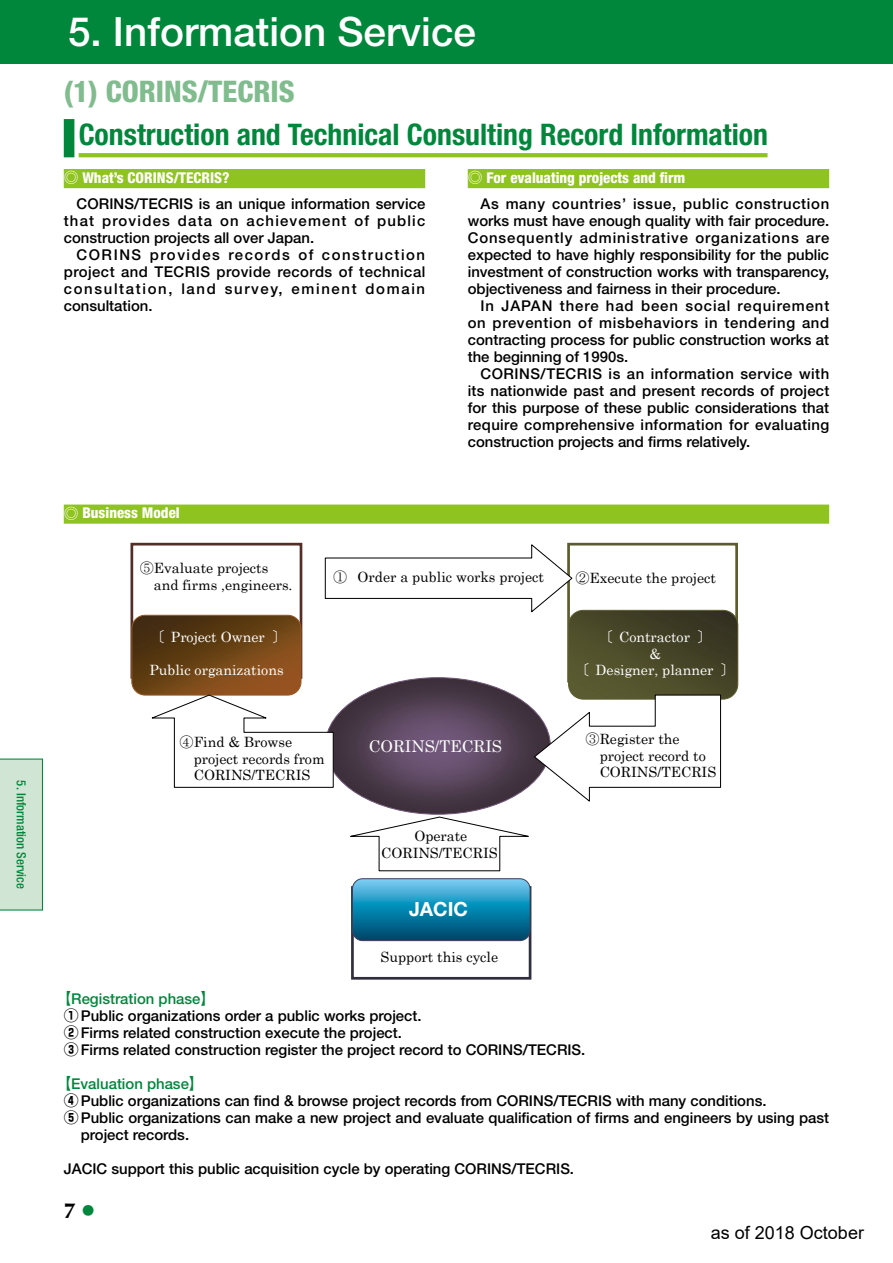
<style>
.page{position:relative;width:893px;height:1263px;background:#fff}
.page>*{position:absolute;margin:0;border:0;box-sizing:border-box;transform-origin:0 0}
.t1{font:500 40.35px "Helvetica Neue";color:#fff}
.t2{font:700 condensed 29.7px "Helvetica Neue";color:#00873c}
.t3{font:800 condensed 29.7px "Helvetica Neue";color:#80bc8e}
.t4{font:900 21.3px "Optima";color:#000}
.t5{font:700 19.65px "Helvetica Neue";color:#fff}
.t6{font:18px "Arial";color:#000}
.t7{font:16.2px "Century";color:#fff}
.t8{font:500 14.85px/17px "Helvetica Neue";color:#000;text-align:justify}
.t9{font:500 14.85px/17px "Helvetica Neue";letter-spacing:.08em;color:#000}
.t10{font:500 14.85px/26.1px "Helvetica Neue";letter-spacing:.045em;color:#000}
.t11{font:500 14.85px "Helvetica Neue";color:#00873c}
.t12{font:800 condensed 14.85px "Helvetica Neue";color:#fff}
.t13{font:14.1px/16.5px "Century";color:#000}
.t14{font:14.1px/16.5px "Century";color:#fff;text-align:center}
.t15{font:500 condensed 12.75px "Helvetica Neue";color:#00873c}
.s1{font-family:"Shin Go Pro";font-weight:700;color:#fff}
.s2{font-weight:800;font-stretch:condensed;color:#fff}
.s3{font-family:"Shin Go Pro";font-weight:700;font-stretch:normal}
.s4{font-family:"MS Mincho"}
.s5{font-family:"Koz Go Pr 6 N"}
.s6{font-family:"Shin Go Pro";font-weight:700;color:#00873c}
.s7{color:#00873c}
.s8{font-family:"Shin Go Pro";font-weight:700}
.s9{font-size:29.7px;color:#00873c}
</style>
<div class="page">
<div style="left:0;top:0;width:893px;height:64px;background:#00873c"></div>
<div style="left:64px;top:119px;width:10px;height:38px;background:#00873c"></div>
<svg style="left:79px;top:153px;width:688px;height:4px;background:#91c423"></svg>
<div style="left:64px;top:504px;width:765px;height:20px;background:#8fc31f"></div>
<div style="left:64px;top:169px;width:361px;height:19px;background:#8fc31f"></div>
<div style="left:351px;top:886px;width:180px;height:94px;border:3px solid #2f2e3e"></div>
<img style="left:334px;top:678px;width:199px;height:136px">
<div style="left:567px;top:543px;width:171px;height:139px;border:3px solid #5b5c30"></div>
<svg style="left:352px;top:880px;width:178px;height:61px;background:#1d88b0"></svg>
<div style="left:352px;top:878px;width:179px;height:63px;border:1px solid #3b405c;border-radius:10px"></div>
<svg style="left:324px;top:543px;width:249px;height:71px"></svg>
<svg style="left:350px;top:816px;width:179px;height:56px"></svg>
<img style="left:569px;top:610px;width:169px;height:88px">
<div style="left:568px;top:610px;width:170px;height:90px;border:1px solid #5b5c30;border-radius:15px"></div>
<div style="left:130px;top:543px;width:172px;height:136px;border:3px solid #552d27"></div>
<img style="left:132px;top:615px;width:169px;height:80px">
<div style="left:131px;top:615px;width:170px;height:80px;border:1px solid #975520;border-radius:13px"></div>
<svg style="left:147px;top:694px;width:187px;height:94px"></svg>
<svg style="left:533px;top:694px;width:189px;height:108px"></svg>
<div style="left:468px;top:169px;width:361px;height:19px;background:#8fc31f"></div>
<div style="left:0;top:758px;width:43px;height:152px;background:#d0e5d3"></div>
<p class="t15" style="left:29px;top:780px;width:110px;rotate:90deg">5. Information Service</p>
<h1 class="t1" style="left:68px;top:8px;width:409px">5. Information Service</h1>
<h2 class="t3" style="left:64px;top:73px;width:232px">(1) CORINS/TECRIS</h2>
<h2 class="t2" style="left:79px;top:116px;width:691px">Construction and Technical Consulting Record Information</h2>
<p class="t8" style="left:77px;top:164px;width:350px;line-height:26.1px;text-indent:-13px"><span class="s1">◎</span> <span class="s2">What’s CORINS/TECRIS?<br></span>CORINS/TECRIS is an unique information service</p>
<p class="t9" style="left:64px;top:212px;width:363px">that provides data on achievement of public construction projects all over Japan.</p>
<p class="t8" style="left:64px;top:246px;width:363px;text-indent:13px">CORINS provides records of construction project and TECRIS provide records of technical consultation, land survey, eminent domain consultation.</p>
<p class="t12" style="left:64px;top:504px;width:117px"><span class="s3">◎</span> Business Model</p>
<p class="t10" style="left:480px;top:164px;width:350px;text-indent:-13px"><span class="s1">◎</span> <span class="s2">For evaluating projects and firm<br></span>As many countries’ issue, public construction</p>
<p class="t8" style="left:468px;top:212px;width:363px">works must have enough quality with fair procedure.<br>Consequently administrative organizations are expected to have highly responsibility for the public investment of construction works with transparency, objectiveness and fairness in their procedure.</p>
<p class="t8" style="left:468px;top:297px;width:363px;text-indent:13px">In JAPAN there had been social requirement on prevention of misbehaviors in tendering and contracting process for public construction works at the beginning of 1990s.</p>
<p class="t8" style="left:468px;top:365px;width:363px;text-indent:13px">CORINS/TECRIS is an information service with its nationwide past and present records of project for this purpose of these public considerations that require comprehensive information for evaluating construction projects and firms relatively.</p>
<p class="t13" style="left:154px;top:559px;width:140px;text-indent:-14px"><span class="s4">⑤</span>Evaluate projects and firms ,engineers.</p>
<p class="t14" style="left:150px;top:627px;width:138px"><span class="s5">〔</span> Project Owner <span class="s5">〕</span></p>
<p class="t14" style="left:149px;top:661px;width:136px">Public organizations</p>
<p class="t13" style="left:333px;top:568px;width:212px"><span class="s4">①</span> Order a public works project</p>
<p class="t13" style="left:194px;top:733px;width:132px;text-indent:-14px"><span class="s4">④</span>Find &amp; Browse project records from<br>CORINS/TECRIS</p>
<p class="t7" style="left:369px;top:733px;width:135px">CORINS/TECRIS</p>
<p class="t13" style="left:381px;top:827px;width:118px;text-align:center">Operate<br>CORINS/TECRIS</p>
<h3 class="t5" style="left:409px;top:897px;width:61px">JACIC</h3>
<p class="t13" style="left:380px;top:948px;width:119px">Support this cycle</p>
<p class="t13" style="left:575px;top:569px;width:142px"><span class="s4">②</span>Execute the project</p>
<p class="t14" style="left:575px;top:627px;width:162px"><span class="s5">〔</span> Contractor <span class="s5">〕<br></span>&amp;<br><span class="s5">〔</span> Designer, planner <span class="s5">〕</span></p>
<p class="t13" style="left:600px;top:730px;width:118px;text-indent:-14px"><span class="s4">③</span>Register the project record to<br>CORINS/TECRIS</p>
<p class="t8" style="left:64px;top:990px;width:523px;text-align:left;text-indent:-7px"><span class="s6">【</span><span class="s7">Registration phase</span><span class="s6">】<br></span><span class="s8">①</span>Public organizations order a public works project.<br><span class="s8">②</span>Firms related construction execute the project.<br><span class="s8">③</span>Firms related construction register the project record to CORINS/TECRIS.</p>
<p class="t11" style="left:56px;top:1074px;width:149px"><span class="s8">【</span>Evaluation phase<span class="s8">】</span></p>
<p class="t8" style="left:64px;top:1092px;width:704px"><span class="s8">④</span>Public organizations can find &amp; browse project records from CORINS/TECRIS with many conditions.</p>
<p class="t8" style="left:64px;top:1109px;width:767px"><span class="s8">⑤</span>Public organizations can make a new project and evaluate qualification of firms and engineers by using past</p>
<p class="t8" style="left:81px;top:1126px;width:110px">project records.</p>
<p class="t8" style="left:64px;top:1160px;width:512px">JACIC support this public acquisition cycle by operating CORINS/TECRIS.</p>
<h3 class="t4" style="left:64px;top:1198px;width:33px">7 <span class="s9">•</span></h3>
<p class="t6" style="left:711px;top:1221px;width:155px">as of 2018 October</p>
</div>
